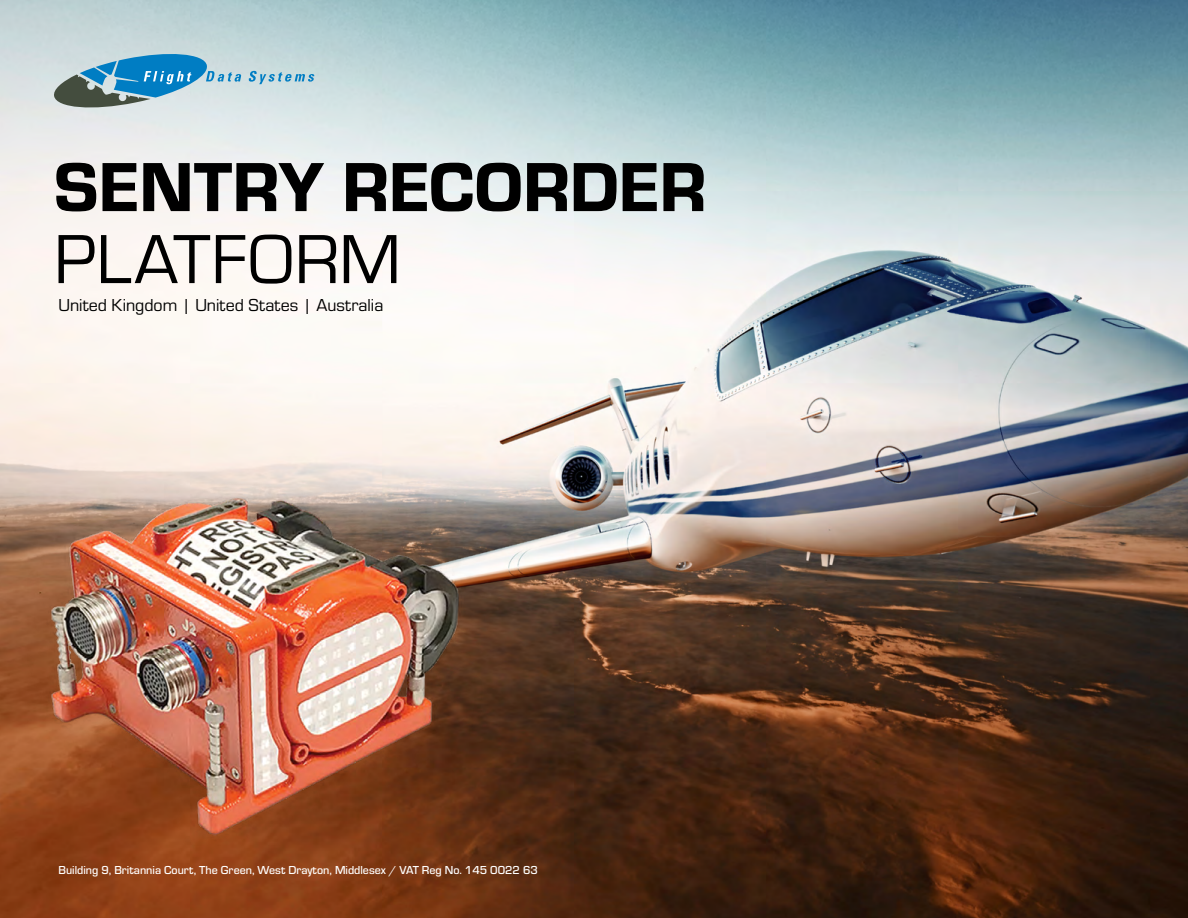
<style>
.page{position:relative;width:1188px;height:918px;background:#fff}
.page>*{position:absolute;margin:0;border:0;box-sizing:border-box;transform-origin:0 0}
.t1{font:72px "Eurostile Hea";color:#000}
.t2{font:72px "Eurostile";color:#000}
.t3{font:18px "Eurostile";color:#000}
.t4{font:500 12px "Eurostile";color:#fff}
</style>
<div class="page">
<img style="left:0;top:0;width:1188px;height:918px">
<svg style="left:53px;top:50px;width:188px;height:61px;background:#85b1c4"></svg>
<svg style="left:248px;top:71px;width:67px;height:13px"></svg>
<img style="left:27px;top:483px;width:494px;height:363px">
<h1 class="t1" style="left:54px;top:137px;width:654px">SENTRY RECORDER</h1>
<h1 class="t2" style="left:54px;top:211px;width:349px">PLATFORM</h1>
<h2 class="t3" style="left:58px;top:292px;width:326px">United Kingdom | United States | Australia</h2>
<p class="t4" style="left:59px;top:862px;width:481px">Building 9, Britannia Court, The Green, West Drayton, Middlesex / VAT Reg No. 145 0022 63</p>
</div>
